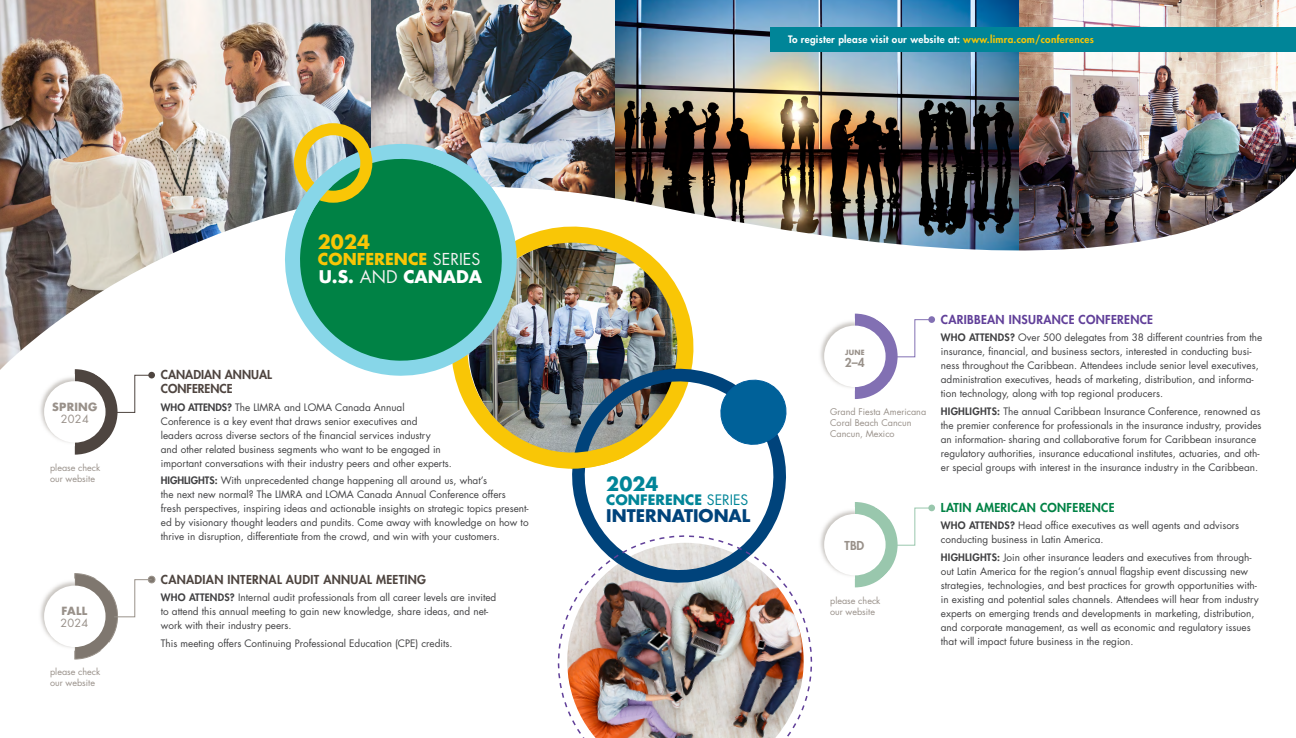
<style>
.page{position:relative;width:1296px;height:738px;background:#fff}
.page>*{position:absolute;margin:0;border:0;box-sizing:border-box;transform-origin:0 0}
.t1{font:700 19px "Futura Std";color:#008598}
.t2{font:700 19px "Futura Std";color:#f9c606}
.t3{font:700 17px "Futura Std";color:#00437b}
.t4{font:700 17px "Futura Std";color:#fff}
.t5{font:700 16px "Futura Std";color:#f9c606}
.t6{font:700 14px "Futura Std";color:#008598}
.t7{font:800 12px "Futura Std";letter-spacing:.025em;color:#4e4540}
.t8{font:800 12px "Futura Std";letter-spacing:.025em;color:#614099}
.t9{font:800 12px/14px "Futura Std";color:#4f4540}
.t10{font:800 12px "Futura Std";letter-spacing:.025em;color:#008245}
.t11{font:800 12px "Futura Std";color:#99918a}
.t12{font:700 11px "Futura Std";letter-spacing:.025em;color:#99918a}
.t13{font:11px "Futura Std";letter-spacing:.025em;color:#99918a}
.t14{font:10px/14px "Futura Std";color:#404042}
.t15{font:800 10px "Futura Std";letter-spacing:.025em;color:#fff}
.t16{font:9px/11px "Futura Std";color:#99918a}
.t17{font:700 7px "Futura Std";color:#99918a}
.s1{font-weight:400;color:#f5f2f2}
.s2{font-weight:800}
.s3{color:#f9c606}
.s4{font-weight:400}
</style>
<div class="page">
<img style="left:0;top:0;width:371px;height:115px">
<img style="left:1019px;top:0;width:277px;height:115px">
<img style="left:371px;top:0;width:244px;height:115px">
<img style="left:615px;top:0;width:404px;height:115px">
<img style="left:0;top:115px;width:1296px;height:284px">
<img style="left:423px;top:198px;width:299px;height:270px">
<svg style="left:565px;top:362px;width:228px;height:180px"></svg>
<svg style="left:806px;top:627px;width:7px;height:74px"></svg>
<svg style="left:557px;top:624px;width:7px;height:74px"></svg>
<svg style="left:568px;top:522px;width:160px;height:20px"></svg>
<img style="left:564px;top:542px;width:242px;height:196px">
<svg style="left:717px;top:376px;width:73px;height:72px"></svg>
<svg style="left:555px;top:428px;width:88px;height:49px"></svg>
<svg style="left:284px;top:143px;width:234px;height:233px;background:#3f9c77"></svg>
<svg style="left:431px;top:149px;width:64px;height:51px;background:#62aca0"></svg>
<div style="left:294px;top:123px;width:78px;height:80px;border:12px solid #f9c606;border-radius:50%"></div>
<svg style="left:293px;top:176px;width:39px;height:47px;background:#7bb797"></svg>
<img style="left:820px;top:510px;width:35px;height:66px">
<img style="left:40px;top:581px;width:34px;height:67px">
<img style="left:817px;top:319px;width:38px;height:72px">
<img style="left:37px;top:374px;width:38px;height:70px">
<div style="left:824px;top:514px;width:62px;height:61px;background:#fff;border-radius:50%"></div>
<div style="left:44px;top:586px;width:62px;height:61px;background:#fff;border-radius:50%"></div>
<div style="left:824px;top:326px;width:62px;height:61px;background:#fff;border-radius:50%"></div>
<div style="left:44px;top:381px;width:62px;height:62px;background:#fff;border-radius:50%"></div>
<div style="left:928px;top:505px;width:7px;height:6px;background:#99c7ad;border-radius:50%"></div>
<div style="left:148px;top:576px;width:7px;height:7px;background:#7f776f;border-radius:50%"></div>
<div style="left:148px;top:576px;width:7px;height:7px;border:1px solid #99928a;border-radius:50%"></div>
<div style="left:928px;top:316px;width:7px;height:7px;background:#8270b3;border-radius:50%"></div>
<div style="left:148px;top:372px;width:7px;height:6px;background:#4e4540;border-radius:50%"></div>
<svg style="left:855px;top:502px;width:77px;height:85px"></svg>
<svg style="left:74px;top:573px;width:78px;height:87px"></svg>
<svg style="left:855px;top:314px;width:77px;height:85px"></svg>
<svg style="left:75px;top:369px;width:77px;height:86px"></svg>
<div style="left:770px;top:27px;width:526px;height:24px;background:#008598"></div>
<p class="t12" style="left:52px;top:400px;width:47px">SPRING</p>
<p class="t13" style="left:61px;top:412px;width:29px">2024</p>
<p class="t16" style="left:50px;top:462px;width:52px">please check our website</p>
<p class="t12" style="left:62px;top:604px;width:27px">FALL</p>
<p class="t13" style="left:60px;top:616px;width:29px">2024</p>
<p class="t16" style="left:50px;top:667px;width:52px">please check our website</p>
<h1 class="t2" style="left:318px;top:230px;width:54px">2024</h1>
<h3 class="t5" style="left:318px;top:249px;width:164px">CONFERENCE <span class="s1">SERIES</span></h3>
<h2 class="t4" style="left:319px;top:265px;width:165px">U.S. <span class="s1">AND</span> CANADA</h2>
<p class="t9" style="left:161px;top:368px;width:113px">CANADIAN ANNUAL<br>CONFERENCE</p>
<p class="t14" style="left:161px;top:400px;width:293px"><span class="s2">WHO ATTENDS?</span> The LIMRA and LOMA Canada Annual Conference is a key event that draws senior executives and<br>leaders across diverse sectors of the financial services industry<br>and other related business segments who want to be engaged in important conversations with their industry peers and other experts.</p>
<p class="t14" style="left:161px;top:474px;width:369px"><span class="s2">HIGHLIGHTS:</span> With unprecedented change happening all around us, what’s<br>the next new normal? The LIMRA and LOMA Canada Annual Conference offers fresh perspectives, inspiring ideas and actionable insights on strategic topics present&shy;ed by visionary thought leaders and pundits. Come away with knowledge on how to thrive in disruption, differentiate from the crowd, and win with your customers.</p>
<p class="t7" style="left:161px;top:571px;width:267px">CANADIAN INTERNAL AUDIT ANNUAL MEETING</p>
<p class="t14" style="left:161px;top:591px;width:337px"><span class="s2">WHO ATTENDS?</span> Internal audit professionals from all career levels are invited to attend this annual meeting to gain new knowledge, share ideas, and net&shy;work with their industry peers.</p>
<p class="t14" style="left:161px;top:636px;width:293px">This meeting offers Continuing Professional Education (CPE) credits.</p>
<p class="t15" style="left:788px;top:33px;width:307px">To register please visit our website at: <span class="s3">www.limra.com/conferences</span></p>
<h1 class="t1" style="left:606px;top:471px;width:54px">2024</h1>
<h3 class="t6" style="left:606px;top:490px;width:144px">CONFERENCE <span class="s4">SERIES</span></h3>
<h2 class="t3" style="left:606px;top:504px;width:146px">INTERNATIONAL</h2>
<p class="t17" style="left:845px;top:348px;width:21px">JUNE</p>
<p class="t11" style="left:845px;top:355px;width:21px">2–4</p>
<p class="t16" style="left:830px;top:407px;width:98px">Grand Fiesta Americana<br>Coral Beach Cancun<br>Cancun, Mexico</p>
<p class="t11" style="left:845px;top:538px;width:21px">TBD</p>
<p class="t16" style="left:830px;top:595px;width:52px">please check our website</p>
<p class="t8" style="left:941px;top:311px;width:214px">CARIBBEAN INSURANCE CONFERENCE</p>
<p class="t14" style="left:941px;top:331px;width:323px"><span class="s2">WHO ATTENDS?</span> Over 500 delegates from 38 different countries from the insurance, financial, and business sectors, interested in conducting busi&shy;ness throughout the Caribbean. Attendees include senior level executives, administration executives, heads of marketing, distribution, and informa&shy;tion technology, along with top regional producers.</p>
<p class="t14" style="left:941px;top:404px;width:322px"><span class="s2">HIGHLIGHTS:</span> The annual Caribbean Insurance Conference, renowned as the premier conference for professionals in the insurance industry, provides an information- sharing and collaborative forum for Caribbean insurance regulatory authorities, insurance educational institutes, actuaries, and oth&shy;er special groups with interest in the insurance industry in the Caribbean.</p>
<p class="t10" style="left:941px;top:500px;width:175px">LATIN AMERICAN CONFERENCE</p>
<p class="t14" style="left:941px;top:519px;width:300px"><span class="s2">WHO ATTENDS?</span> Head office executives as well agents and advisors conducting business in Latin America.</p>
<p class="t14" style="left:941px;top:551px;width:319px"><span class="s2">HIGHLIGHTS:</span> Join other insurance leaders and executives from through&shy;out Latin America for the region’s annual flagship event discussing new strategies, technologies, and best practices for growth opportunities with&shy;in existing and potential sales channels. Attendees will hear from industry experts on emerging trends and developments in marketing, distribution, and corporate management, as well as economic and regulatory issues that will impact future business in the region.</p>
</div>
